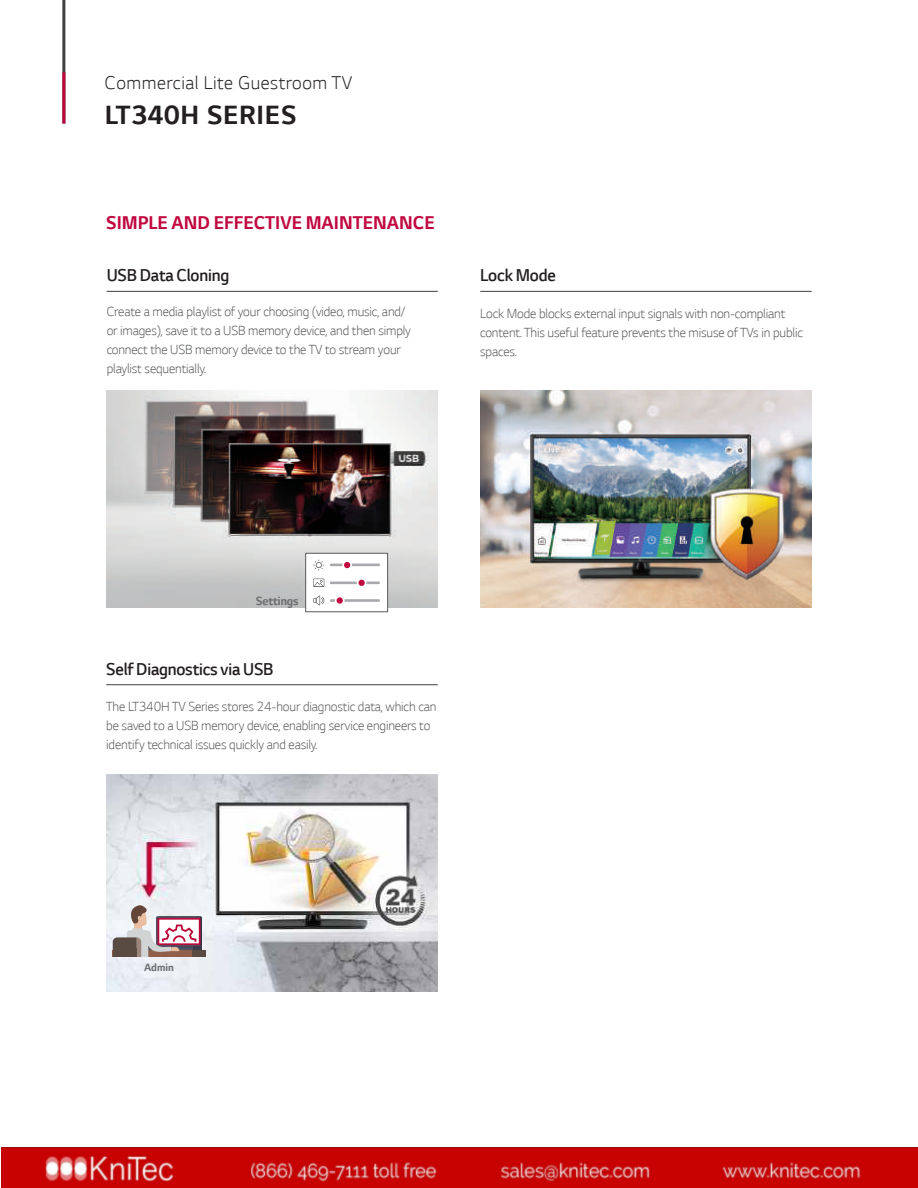
<style>
.page{position:relative;width:918px;height:1188px;background:#fff}
.page>*{position:absolute;margin:0;border:0;box-sizing:border-box;transform-origin:0 0}
.t1{font:700 30px "LG Smart";letter-spacing:.025em;color:#231f20}
.t2{font:700 21px "LG Smart";color:#c0073e}
.t3{font:300 21px "LG Smart";letter-spacing:.025em;color:#231f20}
.t4{font:300 19.5px "LG Smart";letter-spacing:-.01em;color:#231f20}
.t5{font:300 15px/19.2px "LG Smart";letter-spacing:-.01em;color:#57585a}
.t6{font:700 13.5px "LG Smart";letter-spacing:-.01em;color:#6c6d70}
.t7{font:700 12px "LG Smart";color:#6c6d70}
</style>
<div class="page">
<hr style="left:62px;top:0;width:3px;height:124px;background:#3e3e3f">
<hr style="left:62px;top:72px;width:3px;height:52px;background:#c0073e">
<img style="left:480px;top:390px;width:332px;height:217px">
<hr style="left:480px;top:291px;width:332px;height:1px;background:#3e3e3f">
<img style="left:107px;top:390px;width:331px;height:217px">
<hr style="left:107px;top:291px;width:331px;height:1px;background:#3e3e3f">
<div style="left:305px;top:553px;width:83px;height:59px;background:#fff;border:1px solid #57585a"></div>
<hr style="left:331px;top:599px;width:48px;height:3px;background:#a8a9ad">
<div style="left:336px;top:596px;width:8px;height:9px;background:#c0073e;border-radius:50%"></div>
<div style="left:335px;top:596px;width:10px;height:9px;border:2px solid #fff;border-radius:50%"></div>
<hr style="left:331px;top:582px;width:48px;height:2px;background:#a8a9ad">
<div style="left:358px;top:579px;width:8px;height:8px;background:#c0073e;border-radius:50%"></div>
<div style="left:357px;top:578px;width:10px;height:10px;border:2px solid #fff;border-radius:50%"></div>
<hr style="left:331px;top:564px;width:48px;height:2px;background:#a8a9ad">
<div style="left:343px;top:561px;width:8px;height:8px;background:#c0073e;border-radius:50%"></div>
<div style="left:342px;top:560px;width:10px;height:10px;border:2px solid #fff;border-radius:50%"></div>
<svg style="left:313px;top:579px;width:11px;height:8px"></svg>
<svg style="left:313px;top:596px;width:11px;height:9px"></svg>
<svg style="left:313px;top:560px;width:11px;height:11px"></svg>
<img style="left:106px;top:775px;width:332px;height:217px">
<hr style="left:106px;top:684px;width:332px;height:1px;background:#3e3e3f">
<svg style="left:158px;top:916px;width:44px;height:31px"></svg>
<hr style="left:143px;top:946px;width:59px;height:4px;background:#393947">
<div style="left:128px;top:950px;width:77px;height:7px;background:#594a42"></div>
<svg style="left:113px;top:905px;width:87px;height:52px"></svg>
<img style="left:2px;top:1147px;width:916px;height:41px">
<h2 class="t3" style="left:105px;top:72px;width:249px">Commercial Lite Guestroom TV</h2>
<h1 class="t1" style="left:105px;top:98px;width:193px">LT340H SERIES</h1>
<h2 class="t2" style="left:106px;top:211px;width:330px">SIMPLE AND EFFECTIVE MAINTENANCE</h2>
<h3 class="t4" style="left:107px;top:265px;width:124px">USB Data Cloning</h3>
<p class="t5" style="left:107px;top:302px;width:306px">Create a media playlist of your choosing (video, music, and/ or images), save it to a USB memory device, and then simply connect the USB memory device to the TV to stream your playlist sequentially.</p>
<h3 class="t4" style="left:480px;top:265px;width:77px">Lock Mode</h3>
<p class="t5" style="left:480px;top:304px;width:324px">Lock Mode blocks external input signals with non-compliant content. This useful feature prevents the misuse of TVs in public spaces.</p>
<p class="t6" style="left:256px;top:593px;width:44px">Settings</p>
<h3 class="t4" style="left:106px;top:658px;width:169px">Self Diagnostics via USB</h3>
<p class="t5" style="left:106px;top:697px;width:332px">The LT340H TV Series stores 24-hour diagnostic data, which can be saved to a USB memory device, enabling service engineers to identify technical issues quickly and easily.</p>
<p class="t7" style="left:144px;top:961px;width:31px">Admin</p>
</div>
